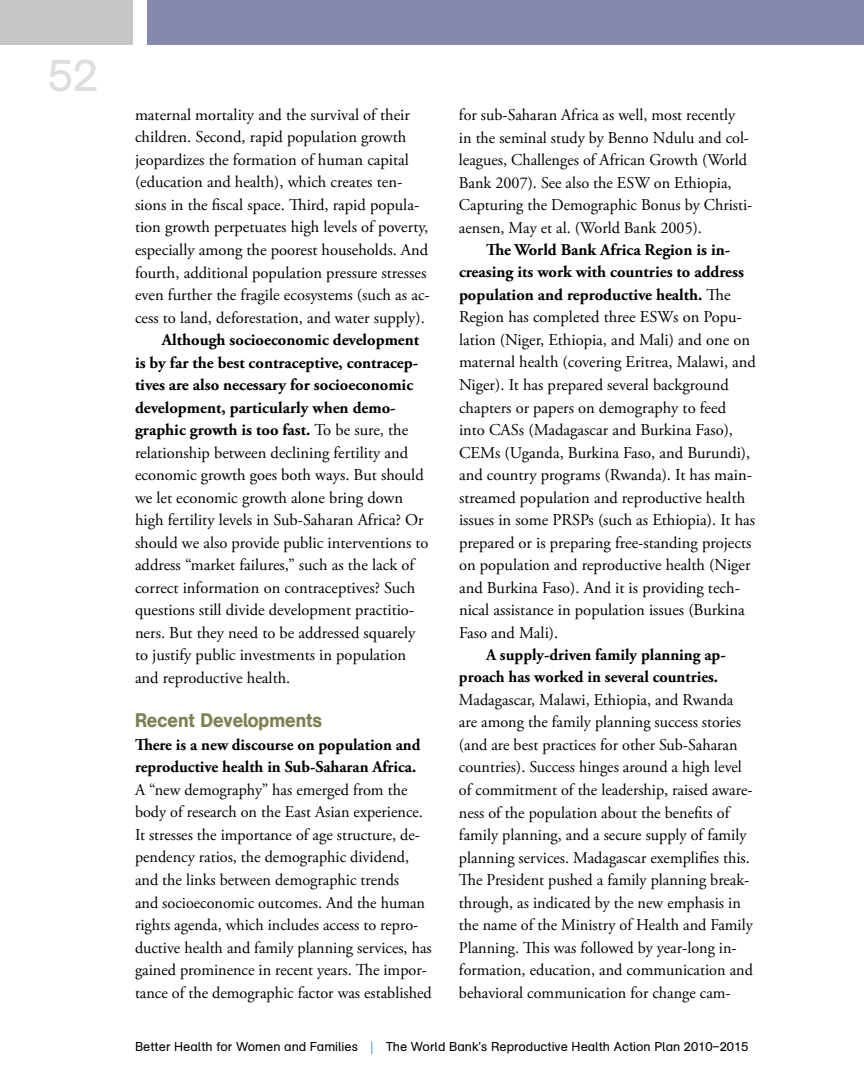
<style>
.page{position:relative;width:864px;height:1080px;background:#fff}
.page>*{position:absolute;margin:0;border:0;box-sizing:border-box;transform-origin:0 0}
.t1{font:45px "AG Schoolbook";color:#dcddde}
.t2{font:19.5px "AG Schoolbook Medium A";color:#818154;scale:.95 1}
.t3{font:16.5px/22.5px "Adobe Garamond Pro";color:#000}
.t4{font:700 16.5px/22.5px "Adobe Garamond Pro";color:#000}
.t5{font:12.75px "AG Schoolbook Regular A";color:#000}
.s1{font-weight:700}
.s2{font-family:"AG Schoolbook";color:#56a0d3}
</style>
<div class="page">
<div style="left:0;top:0;width:133px;height:44px;background:#c6c6c9"></div>
<div style="left:147px;top:0;width:717px;height:44px;background:#8589b0"></div>
<h1 class="t1" style="left:47px;top:50px;width:52px">52</h1>
<p class="t3" style="left:135px;top:104px;width:296px">maternal mortality and the survival of their children. Second, rapid population growth jeopardizes the formation of human capital (education and health), which creates ten&shy;sions in the fiscal space. Third, rapid popula&shy;tion growth perpetuates high levels of poverty, especially among the poorest households. And fourth, additional population pressure stresses even further the fragile ecosystems (such as ac&shy;cess to land, deforestation, and water supply).</p>
<p class="t3" style="left:135px;top:329px;width:295px;text-indent:27px"><span class="s1">Although socioeconomic development is by far the best contraceptive, contracep&shy;tives are also necessary for socioeconomic development, particularly when demo&shy;graphic growth is too fast.</span> To be sure, the relationship between declining fertility and economic growth goes both ways. But should we let economic growth alone bring down high fertility levels in Sub-Saharan Africa? Or should we also provide public interventions to address “market failures,” such as the lack of correct information on contraceptives? Such questions still divide development practitio&shy;ners. But they need to be addressed squarely to justify public investments in population and reproductive health.</p>
<p class="t2" style="left:135px;top:709px;width:199px">Recent Developments</p>
<p class="t4" style="left:135px;top:734px;width:287px">There is a new discourse on population and reproductive health in Sub-Saharan Africa.</p>
<p class="t3" style="left:135px;top:779px;width:298px">A “new demography” has emerged from the body of research on the East Asian experience.<br>It stresses the importance of age structure, de&shy;pendency ratios, the demographic dividend, and the links between demographic trends<br>and socioeconomic outcomes. And the human rights agenda, which includes access to repro&shy;ductive health and family planning services, has gained prominence in recent years. The impor&shy;tance of the demographic factor was established</p>
<p class="t3" style="left:459px;top:104px;width:295px">for sub-Saharan Africa as well, most recently<br>in the seminal study by Benno Ndulu and col&shy;leagues, Challenges of African Growth (World Bank 2007). See also the ESW on Ethiopia, Capturing the Demographic Bonus by Christi&shy;aensen, May et al. (World Bank 2005).</p>
<p class="t3" style="left:459px;top:239px;width:298px;text-indent:27px"><span class="s1">The World Bank Africa Region is in&shy;creasing its work with countries to address population and reproductive health.</span> The Region has completed three ESWs on Popu&shy;lation (Niger, Ethiopia, and Mali) and one on maternal health (covering Eritrea, Malawi, and Niger). It has prepared several background chapters or papers on demography to feed into CASs (Madagascar and Burkina Faso), CEMs (Uganda, Burkina Faso, and Burundi), and country programs (Rwanda). It has main&shy;streamed population and reproductive health issues in some PRSPs (such as Ethiopia). It has prepared or is preparing free-standing projects on population and reproductive health (Niger and Burkina Faso). And it is providing tech&shy;nical assistance in population issues (Burkina Faso and Mali).</p>
<p class="t4" style="left:459px;top:644px;width:268px;text-indent:27px">A supply-driven family planning ap&shy;proach has worked in several countries.</p>
<p class="t3" style="left:459px;top:689px;width:295px">Madagascar, Malawi, Ethiopia, and Rwanda are among the family planning success stories (and are best practices for other Sub-Saharan countries). Success hinges around a high level of commitment of the leadership, raised aware&shy;ness of the population about the benefits of family planning, and a secure supply of family planning services. Madagascar exemplifies this.<br>The President pushed a family planning break&shy;through, as indicated by the new emphasis in the name of the Ministry of Health and Family Planning. This was followed by year-long in&shy;formation, education, and communication and behavioral communication for change cam-</p>
<p class="t5" style="left:135px;top:1039px;width:615px">Better Health for Women and Families <span class="s2">|</span> The World Bank’s Reproductive Health Action Plan 2010–2015</p>
</div>
